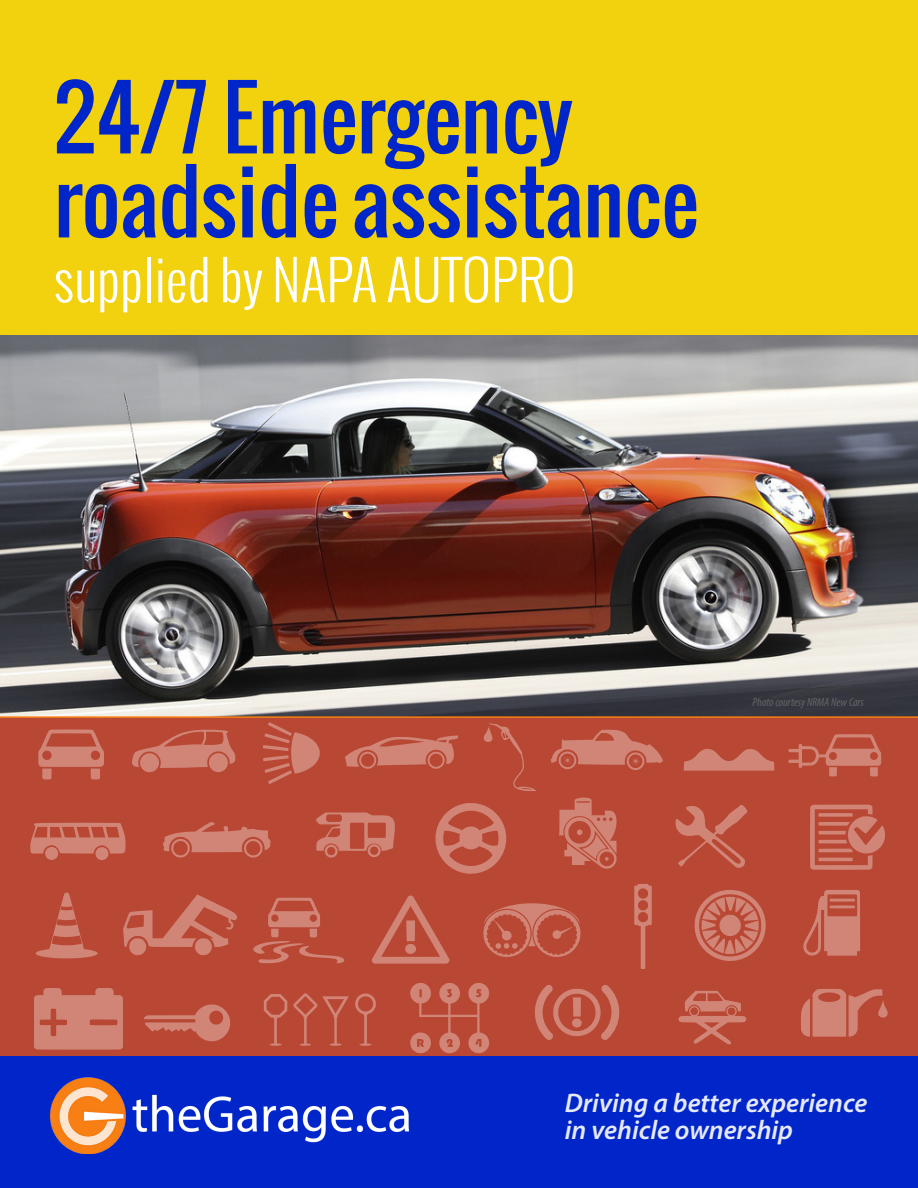
<style>
.page{position:relative;width:918px;height:1188px;background:#fff}
.page>*{position:absolute;margin:0;border:0;box-sizing:border-box;transform-origin:0 0}
.t1{font:84px/84px "Oswald";color:#0025c9}
.t2{font:300 54px "Oswald";color:#fff}
.t3{font:italic 600 27px "Myriad Pro";color:#e6e9fa}
.t4{font:italic condensed 12px "Myriad Pro";color:#636366}
</style>
<div class="page">
<img style="left:0;top:335px;width:918px;height:381px">
<div style="left:0;top:716px;width:918px;height:340px;background:#b84734"></div>
<div style="left:0;top:0;width:918px;height:335px;background:#f2d20f"></div>
<div style="left:0;top:1056px;width:918px;height:132px;background:#0025c9"></div>
<img style="left:50px;top:1078px;width:359px;height:75px">
<svg style="left:30px;top:823px;width:96px;height:37px;background:#c66c5c"></svg>
<svg style="left:316px;top:812px;width:79px;height:46px;background:#c36554"></svg>
<svg style="left:694px;top:889px;width:72px;height:72px;background:#c46656"></svg>
<svg style="left:559px;top:797px;width:59px;height:72px;background:#c46655"></svg>
<svg style="left:482px;top:903px;width:99px;height:54px;background:#c05c4a"></svg>
<svg style="left:676px;top:805px;width:72px;height:63px;background:#bf5948"></svg>
<svg style="left:123px;top:894px;width:114px;height:62px;background:#c15e4d"></svg>
<svg style="left:34px;top:988px;width:90px;height:62px;background:#cc7a6b"></svg>
<svg style="left:789px;top:734px;width:92px;height:43px;background:#c05d4c"></svg>
<svg style="left:803px;top:890px;width:57px;height:66px;background:#c56a5a"></svg>
<svg style="left:677px;top:991px;width:70px;height:53px;background:#c05d4c"></svg>
<svg style="left:684px;top:748px;width:90px;height:23px;background:#c77060"></svg>
<svg style="left:252px;top:898px;width:93px;height:65px;background:#be5745"></svg>
<svg style="left:634px;top:884px;width:18px;height:85px;background:#c26151"></svg>
<svg style="left:35px;top:892px;width:63px;height:66px;background:#be5847"></svg>
<svg style="left:293px;top:993px;width:56px;height:53px;background:#bc513f"></svg>
<svg style="left:355px;top:994px;width:21px;height:52px"></svg>
<svg style="left:264px;top:994px;width:23px;height:52px"></svg>
<svg style="left:132px;top:730px;width:103px;height:43px;background:#c46757"></svg>
<svg style="left:345px;top:735px;width:113px;height:34px;background:#c46757"></svg>
<svg style="left:163px;top:822px;width:107px;height:36px;background:#c36554"></svg>
<svg style="left:551px;top:730px;width:112px;height:41px;background:#c36554"></svg>
<svg style="left:38px;top:729px;width:66px;height:50px;background:#c36555"></svg>
<svg style="left:534px;top:984px;width:85px;height:56px;background:#c15e4d"></svg>
<svg style="left:372px;top:895px;width:78px;height:69px;background:#bf5a48"></svg>
<svg style="left:801px;top:989px;width:87px;height:48px;background:#c56959"></svg>
<svg style="left:434px;top:803px;width:73px;height:71px;background:#c26252"></svg>
<svg style="left:409px;top:983px;width:80px;height:70px;background:#c15e4d"></svg>
<svg style="left:810px;top:805px;width:75px;height:65px;background:#c36554"></svg>
<svg style="left:144px;top:1004px;width:86px;height:37px;background:#c26352"></svg>
<svg style="left:484px;top:723px;width:52px;height:68px;background:#ba4d3a"></svg>
<svg style="left:263px;top:722px;width:57px;height:62px;background:#c15e4d"></svg>
<p class="t1" style="left:54px;top:75px;width:646px">24/7 Emergency roadside assistance</p>
<p class="t2" style="left:54px;top:243px;width:523px">supplied by NAPA AUTOPRO</p>
<p class="t4" style="left:753px;top:694px;width:113px">Photo courtesy NRMA New Cars</p>
<p class="t3" style="left:565px;top:1086px;width:304px">Driving a better experience</p>
<p class="t3" style="left:565px;top:1113px;width:230px">in vehicle ownership</p>
</div>
